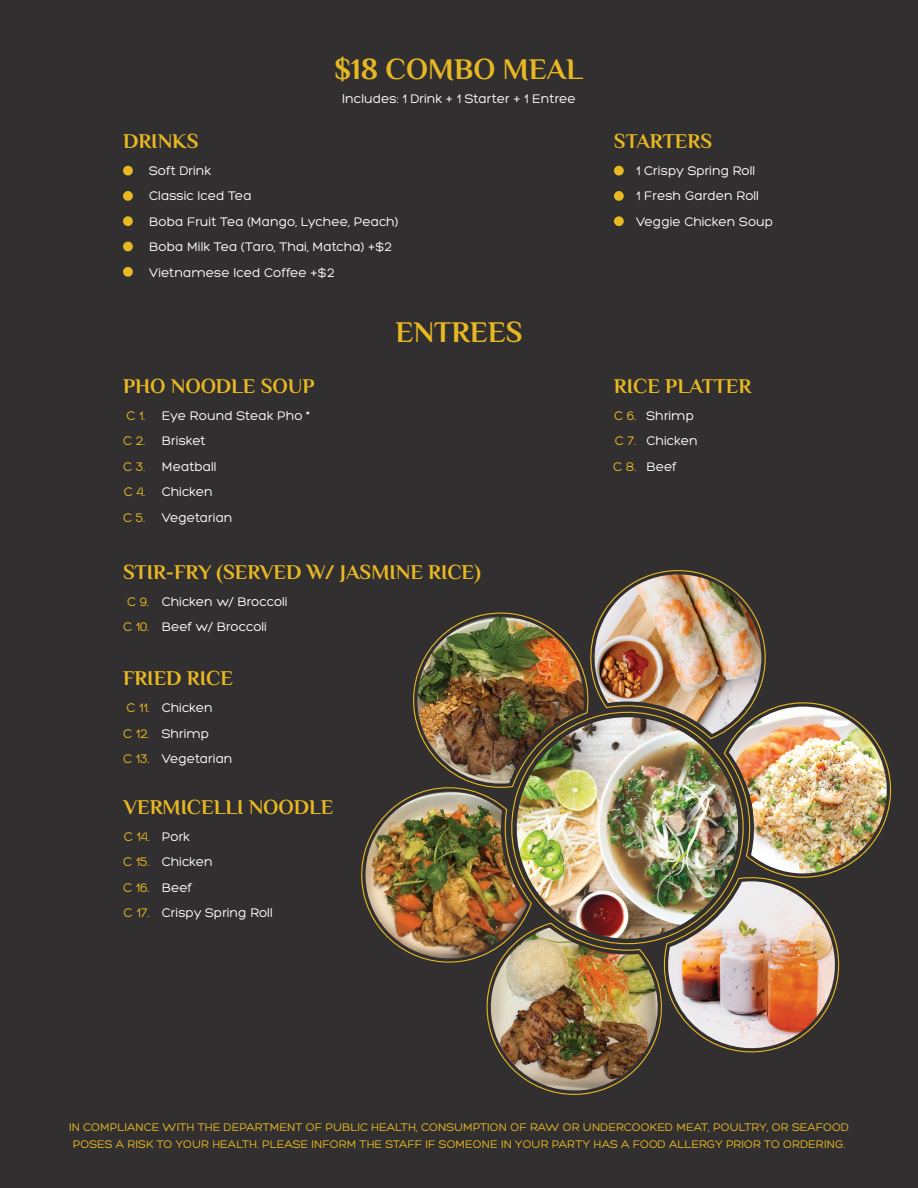
<style>
.page{position:relative;width:918px;height:1188px;background:#312f30}
.page>*{position:absolute;margin:0;border:0;box-sizing:border-box;transform-origin:0 0}
.t1{font:700 30px "Philosopher";color:#e8b823}
.t2{font:700 21px "Philosopher";color:#e8b823}
.t3{font:13.5px/25.5px "Hero";color:#fff}
.t4{font:13.5px/25.5px "Hero";color:#e8b823;text-align:justify}
.t5{font:12px/16.5px "Hero";color:#e8b823;text-align:center}
</style>
<div class="page">
<img style="left:361px;top:570px;width:479px;height:525px">
<img style="left:757px;top:707px;width:135px;height:166px">
<img style="left:498px;top:699px;width:259px;height:258px">
<img style="left:504px;top:717px;width:247px;height:223px">
<div style="left:123px;top:166px;width:10px;height:10px;background:#e8b823;border-radius:50%"></div>
<div style="left:123px;top:191px;width:10px;height:10px;background:#e8b823;border-radius:50%"></div>
<div style="left:123px;top:216px;width:10px;height:10px;background:#e8b823;border-radius:50%"></div>
<div style="left:614px;top:166px;width:10px;height:10px;background:#e8b823;border-radius:50%"></div>
<div style="left:614px;top:191px;width:10px;height:10px;background:#e8b823;border-radius:50%"></div>
<div style="left:614px;top:216px;width:10px;height:10px;background:#e8b823;border-radius:50%"></div>
<div style="left:123px;top:242px;width:10px;height:9px;background:#e8b823;border-radius:50%"></div>
<div style="left:123px;top:267px;width:10px;height:10px;background:#e8b823;border-radius:50%"></div>
<h1 class="t1" style="left:335px;top:49px;width:250px">$18 COMBO MEAL</h1>
<p class="t3" style="left:342px;top:86px;width:235px">Includes: 1 Drink + 1 Starter + 1 Entree</p>
<h2 class="t2" style="left:123px;top:127px;width:77px">DRINKS</h2>
<p class="t3" style="left:149px;top:158px;width:251px">Soft Drink<br>Classic Iced Tea<br>Boba Fruit Tea (Mango, Lychee, Peach)<br>Boba Milk Tea (Taro, Thai, Matcha) +$2<br>Vietnamese Iced Coffee +$2</p>
<h2 class="t2" style="left:123px;top:372px;width:193px">PHO NOODLE SOUP</h2>
<p class="t3" style="left:162px;top:403px;width:150px">Eye Round Steak Pho *<br>Brisket<br>Meatball<br>Chicken<br>Vegetarian</p>
<p class="t4" style="left:123px;top:403px;width:24px">C 1.<br>C 2.<br>C 3.<br>C 4.<br>C 5.</p>
<h1 class="t1" style="left:395px;top:312px;width:129px">ENTREES</h1>
<h2 class="t2" style="left:123px;top:558px;width:359px">STIR-FRY (SERVED W/ JASMINE RICE)</h2>
<p class="t3" style="left:162px;top:589px;width:127px">Chicken w/ Broccoli<br>Beef w/ Broccoli</p>
<p class="t4" style="left:123px;top:589px;width:28px">C 9.<br>C 10.</p>
<h2 class="t2" style="left:123px;top:664px;width:111px">FRIED RICE</h2>
<p class="t3" style="left:162px;top:695px;width:72px">Chicken<br>Shrimp<br>Vegetarian</p>
<p class="t4" style="left:123px;top:695px;width:28px">C 11.<br>C 12.<br>C 13.</p>
<h2 class="t2" style="left:124px;top:793px;width:211px">VERMICELLI NOODLE</h2>
<p class="t3" style="left:162px;top:824px;width:112px">Pork<br>Chicken<br>Beef<br>Crispy Spring Roll</p>
<p class="t4" style="left:123px;top:824px;width:28px">C 14.<br>C 15.<br>C 16.<br>C 17.</p>
<h2 class="t2" style="left:614px;top:127px;width:100px">STARTERS</h2>
<p class="t3" style="left:636px;top:158px;width:139px">1 Crispy Spring Roll<br>1 Fresh Garden Roll<br>Veggie Chicken Soup</p>
<h2 class="t2" style="left:614px;top:372px;width:139px">RICE PLATTER</h2>
<p class="t3" style="left:647px;top:403px;width:53px">Shrimp<br>Chicken<br>Beef</p>
<p class="t4" style="left:613px;top:403px;width:24px">C 6.<br>C 7.<br>C 8.</p>
<p class="t5" style="left:69px;top:1119px;width:781px">IN COMPLIANCE WITH THE DEPARTMENT OF PUBLIC HEALTH, CONSUMPTION OF RAW OR UNDERCOOKED MEAT, POULTRY, OR SEAFOOD<br>POSES A RISK TO YOUR HEALTH. PLEASE INFORM THE STAFF IF SOMEONE IN YOUR PARTY HAS A FOOD ALLERGY PRIOR TO ORDERING.</p>
</div>
